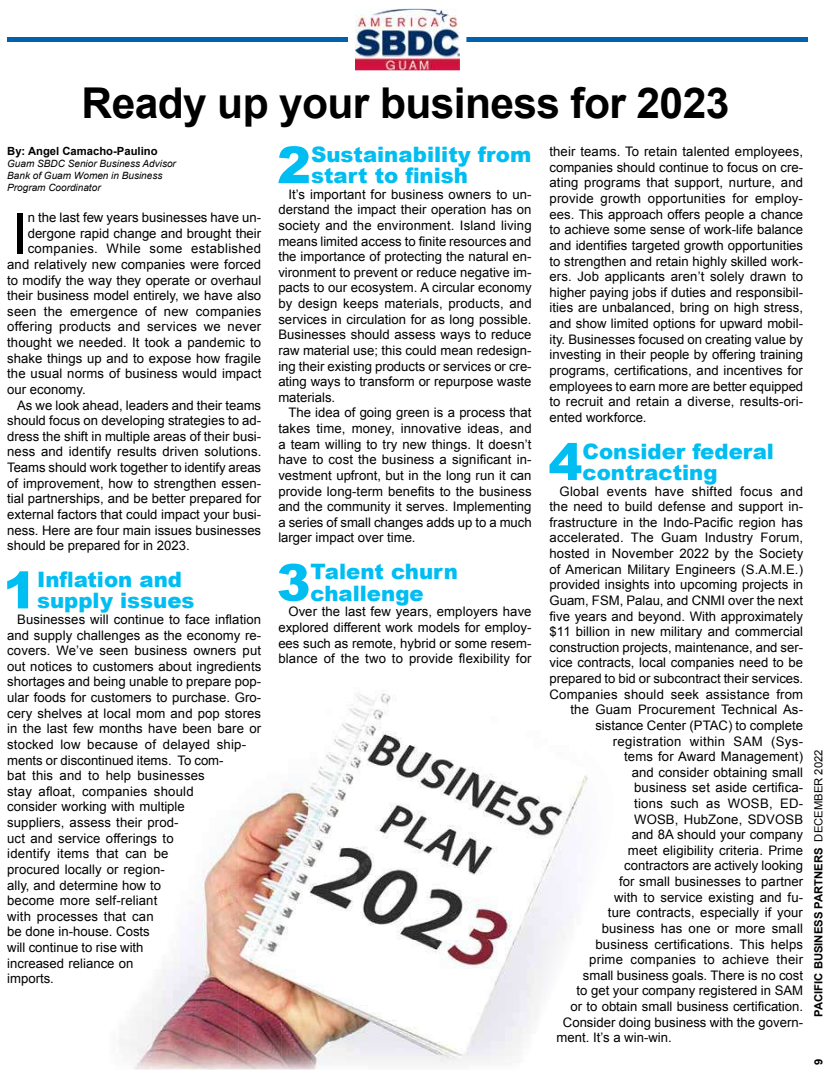
<style>
.page{position:relative;width:829px;height:1071px;background:#fff}
.page>*{position:absolute;margin:0;border:0;box-sizing:border-box;transform-origin:0 0}
.t1{font:56.75px "Arial";color:#000}
.t2{font:900 50.88px "Arial";color:#00bdf2}
.t3{font:700 42.5px "Arial";letter-spacing:-.015em;color:#000}
.t4{font:900 21.25px/21.2px "Arial";color:#00bdf2}
.t5{font:13.12px/15.6px "Arial";letter-spacing:.005em;color:#000;text-align:justify}
.t6{font:13.12px "Arial";letter-spacing:.025em;color:#000}
.t7{font:700 11.25px "Arial";color:#000}
.t8{font:italic 10px/12px "Arial";color:#000}
.s1{font-weight:400}
</style>
<div class="page">
<div style="left:7px;top:37px;width:799px;height:5px;background:#0061af"></div>
<img style="left:348px;top:8px;width:118px;height:63px">
<img style="left:281px;top:690px;width:301px;height:250px">
<img style="left:238px;top:798px;width:43px;height:272px">
<img style="left:582px;top:775px;width:6px;height:17px">
<img style="left:195px;top:831px;width:43px;height:239px">
<img style="left:152px;top:933px;width:43px;height:137px">
<img style="left:120px;top:1010px;width:32px;height:60px">
<img style="left:281px;top:940px;width:258px;height:130px">
<h3 class="t3" style="left:82px;top:75px;width:648px">Ready up your business for 2023</h3>
<p class="t7" style="left:7px;top:144px;width:152px">By: Angel Camacho-Paulino</p>
<p class="t8" style="left:7px;top:158px;width:170px">Guam SBDC Senior Business Advisor<br>Bank of Guam Women in Business<br>Program Coordinator</p>
<h1 class="t1" style="left:12px;top:196px;width:17px">I</h1>
<p class="t5" style="left:28px;top:210px;width:235px">n the last few years businesses have un-</p>
<p class="t5" style="left:28px;top:225px;width:235px">dergone rapid change and brought their</p>
<p class="t6" style="left:28px;top:240px;width:235px">companies. While some established</p>
<p class="t5" style="left:7px;top:257px;width:255px">and relatively new companies were forced</p>
<p class="t5" style="left:7px;top:272px;width:255px">to modify the way they operate or overhaul</p>
<p class="t5" style="left:7px;top:288px;width:255px">their business model entirely, we have also</p>
<p class="t5" style="left:7px;top:304px;width:255px">seen the emergence of new companies</p>
<p class="t5" style="left:7px;top:319px;width:255px">offering products and services we never</p>
<p class="t5" style="left:7px;top:335px;width:255px">thought we needed. It took a pandemic to</p>
<p class="t5" style="left:7px;top:350px;width:255px">shake things up and to expose how fragile</p>
<p class="t5" style="left:7px;top:366px;width:255px">the usual norms of business would impact</p>
<p class="t5" style="left:7px;top:382px;width:80px">our economy.</p>
<p class="t5" style="left:17px;top:397px;width:245px">As we look ahead, leaders and their teams</p>
<p class="t5" style="left:7px;top:413px;width:255px">should focus on developing strategies to ad-</p>
<p class="t5" style="left:7px;top:429px;width:255px">dress the shift in multiple areas of their busi-</p>
<p class="t5" style="left:7px;top:444px;width:255px">ness and identify results driven solutions.</p>
<p class="t5" style="left:7px;top:460px;width:255px">Teams should work together to identify areas</p>
<p class="t5" style="left:7px;top:475px;width:255px">of improvement, how to strengthen essen-</p>
<p class="t5" style="left:7px;top:491px;width:255px">tial partnerships, and be better prepared for</p>
<p class="t5" style="left:7px;top:507px;width:255px">external factors that could impact your busi-</p>
<p class="t5" style="left:7px;top:522px;width:255px">ness. Here are four main issues businesses</p>
<p class="t5" style="left:7px;top:538px;width:184px">should be prepared for in 2023.</p>
<h2 class="t2" style="left:3px;top:553px;width:35px">1</h2>
<h3 class="t4" style="left:37px;top:568px;width:159px">Inflation and supply issues</h3>
<p class="t5" style="left:7px;top:612px;width:255px;text-align:left;text-indent:10px">Businesses will continue to face inflation and supply challenges as the economy re&shy;covers. We’ve seen business owners put out notices to customers about ingredients shortages and being unable to prepare pop&shy;ular foods for customers to purchase. Gro&shy;cery shelves at local mom and pop stores in the last few months have been bare or stocked low because of delayed ship&shy;ments or discontinued items. To com-<br>bat this and to help businesses<br>stay afloat, companies should<br>consider working with multiple<br>suppliers, assess their prod-<br>uct and service offerings to<br>identify items that can be<br>procured locally or region-<br>ally, and determine how to<br>become more self-reliant<br>with processes that can<br>be done in-house. Costs<br>will continue to rise with<br>increased reliance on<br>imports.</p>
<h2 class="t2" style="left:277px;top:128px;width:35px">2</h2>
<h3 class="t4" style="left:311px;top:143px;width:222px">Sustainability from start to finish</h3>
<p class="t5" style="left:278px;top:187px;width:255px;text-indent:10px">It’s important for business owners to un&shy;derstand the impact their operation has on society and the environment. Island living means limited access to finite resources and the importance of protecting the natural en&shy;vironment to prevent or reduce negative im&shy;pacts to our ecosystem. A circular economy by design keeps materials, products, and services in circulation for as long possible.<br>Businesses should assess ways to reduce raw material use; this could mean redesign&shy;ing their existing products or services or cre&shy;ating ways to transform or repurpose waste materials.</p>
<p class="t5" style="left:278px;top:405px;width:255px;text-indent:10px">The idea of going green is a process that takes time, money, innovative ideas, and a team willing to try new things. It doesn’t have to cost the business a significant in&shy;vestment upfront, but in the long run it can provide long-term benefits to the business and the community it serves. Implementing a series of small changes adds up to a much larger impact over time.</p>
<h2 class="t2" style="left:276px;top:546px;width:35px">3</h2>
<h3 class="t4" style="left:310px;top:561px;width:149px">Talent churn challenge</h3>
<p class="t5" style="left:278px;top:604px;width:254px;text-indent:10px">Over the last few years, employers have explored different work models for employ&shy;ees such as remote, hybrid or some resem&shy;blance of the two to provide flexibility for</p>
<p class="t5" style="left:549px;top:144px;width:255px">their teams. To retain talented employees, companies should continue to focus on cre&shy;ating programs that support, nurture, and provide growth opportunities for employ&shy;ees. This approach offers people a chance to achieve some sense of work-life balance and identifies targeted growth opportunities to strengthen and retain highly skilled work&shy;ers. Job applicants aren’t solely drawn to higher paying jobs if duties and responsibil&shy;ities are unbalanced, bring on high stress, and show limited options for upward mobil&shy;ity. Businesses focused on creating value by investing in their people by offering training programs, certifications, and incentives for employees to earn more are better equipped to recruit and retain a diverse, results-ori&shy;ented workforce.</p>
<h2 class="t2" style="left:548px;top:425px;width:35px">4</h2>
<h3 class="t4" style="left:582px;top:440px;width:193px">Consider federal contracting</h3>
<p class="t5" style="left:559px;top:483px;width:245px">Global events have shifted focus and</p>
<p class="t5" style="left:549px;top:499px;width:255px">the need to build defense and support in-</p>
<p class="t5" style="left:549px;top:515px;width:255px">frastructure in the Indo-Pacific region has</p>
<p class="t5" style="left:549px;top:530px;width:255px">accelerated. The Guam Industry Forum,</p>
<p class="t5" style="left:549px;top:546px;width:255px">hosted in November 2022 by the Society</p>
<p class="t5" style="left:549px;top:561px;width:255px">of American Military Engineers (S.A.M.E.)</p>
<p class="t5" style="left:549px;top:577px;width:255px">provided insights into upcoming projects in</p>
<p class="t5" style="left:549px;top:593px;width:255px">Guam, FSM, Palau, and CNMI over the next</p>
<p class="t5" style="left:549px;top:608px;width:255px">five years and beyond. With approximately</p>
<p class="t5" style="left:549px;top:624px;width:255px">$11 billion in new military and commercial</p>
<p class="t5" style="left:549px;top:640px;width:255px">construction projects, maintenance, and ser-</p>
<p class="t5" style="left:549px;top:655px;width:255px">vice contracts, local companies need to be</p>
<p class="t5" style="left:549px;top:671px;width:255px">prepared to bid or subcontract their services.</p>
<p class="t5" style="left:549px;top:686px;width:255px">Companies should seek assistance from</p>
<p class="t5" style="left:570px;top:702px;width:234px">the Guam Procurement Technical As-</p>
<p class="t5" style="left:595px;top:718px;width:209px">sistance Center (PTAC) to complete</p>
<p class="t6" style="left:612px;top:732px;width:191px">registration within SAM (Sys-</p>
<p class="t5" style="left:623px;top:749px;width:180px">tems for Award Management)</p>
<p class="t5" style="left:631px;top:764px;width:173px">and consider obtaining small</p>
<p class="t5" style="left:633px;top:780px;width:170px">business set aside certifica-</p>
<p class="t5" style="left:633px;top:796px;width:170px">tions such as WOSB, ED-</p>
<p class="t5" style="left:633px;top:811px;width:170px">WOSB, HubZone, SDVOSB</p>
<p class="t5" style="left:631px;top:827px;width:173px">and 8A should your company</p>
<p class="t5" style="left:627px;top:843px;width:177px">meet eligibility criteria. Prime</p>
<p class="t5" style="left:623px;top:858px;width:180px">contractors are actively looking</p>
<p class="t5" style="left:618px;top:874px;width:185px">for small businesses to partner</p>
<p class="t5" style="left:613px;top:889px;width:190px">with to service existing and fu-</p>
<p class="t5" style="left:607px;top:905px;width:196px">ture contracts, especially if your</p>
<p class="t5" style="left:601px;top:921px;width:203px">business has one or more small</p>
<p class="t5" style="left:595px;top:936px;width:209px">business certifications. This helps</p>
<p class="t5" style="left:588px;top:952px;width:215px">prime companies to achieve their</p>
<p class="t5" style="left:582px;top:968px;width:222px">small business goals. There is no cost</p>
<p class="t5" style="left:576px;top:983px;width:228px">to get your company registered in SAM</p>
<p class="t5" style="left:570px;top:999px;width:234px">or to obtain small business certification.</p>
<p class="t5" style="left:562px;top:1014px;width:241px">Consider doing business with the govern-</p>
<p class="t5" style="left:556px;top:1030px;width:116px">ment. It’s a win-win.</p>
<p class="t7" style="left:810px;top:1017px;width:269px;rotate:-90deg">PACIFIC BUSINESS PARTNERS <span class="s1">DECEMBER 2022</span></p>
<p class="t7" style="left:810px;top:1065px;width:8px;rotate:-90deg">9</p>
</div>
